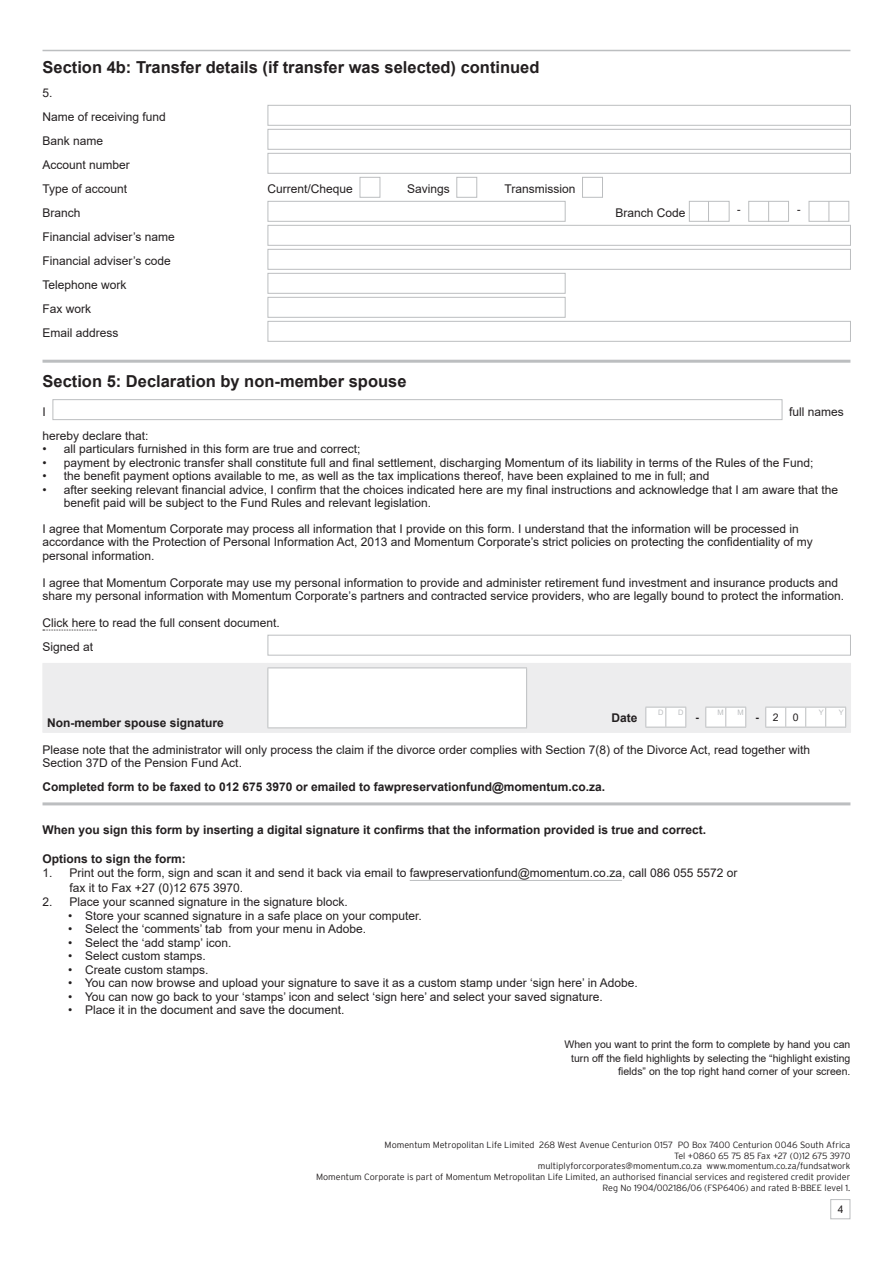
<style>
.page{position:relative;width:893px;height:1263px;background:#fff}
.page>*{position:absolute;margin:0;border:0;box-sizing:border-box;transform-origin:0 0}
.t1{font:700 16.5px "Arial";color:#231f20}
.T_bullets_1{font:12px/13.5px "Arial";color:#231f20}
.t2{font:700 12px "Arial";color:#231f20}
.body_copy{font:12px "Arial";color:#231f20}
.return_after_panel{font:12px "Arial";color:#231f20}
.T_numbers{font:10.5px/13.5px "Arial";color:#231f20;text-align:right}
.t3{font:700 10.5px "Arial";color:#231f20}
.Footer_2{font:300 9px "Interstate";color:#231f20}
.t4{font:7.5px "Arial";color:#bcbec0}
</style>
<div class="page">
<svg style="left:43px;top:630px;width:53px;height:1px"></svg>
<hr style="left:410px;top:880px;width:212px;height:1px;background:#bcbec0">
<hr style="left:43px;top:50px;width:807px;height:1px;background:#bcbec0">
<div style="left:268px;top:105px;width:583px;height:21px;border:1px solid #bcbec0"></div>
<div style="left:268px;top:129px;width:583px;height:21px;border:1px solid #bcbec0"></div>
<div style="left:268px;top:153px;width:583px;height:21px;border:1px solid #bcbec0"></div>
<div style="left:360px;top:177px;width:20px;height:21px;border:1px solid #bcbec0"></div>
<div style="left:456px;top:177px;width:21px;height:21px;border:1px solid #bcbec0"></div>
<div style="left:582px;top:177px;width:21px;height:21px;border:1px solid #bcbec0"></div>
<div style="left:268px;top:201px;width:298px;height:21px;border:1px solid #bcbec0"></div>
<svg style="left:768px;top:203px;width:1px;height:17px"></svg>
<div style="left:748px;top:201px;width:41px;height:21px;border:1px solid #bcbec0"></div>
<svg style="left:828px;top:203px;width:1px;height:17px"></svg>
<div style="left:809px;top:201px;width:40px;height:21px;border:1px solid #bcbec0"></div>
<svg style="left:708px;top:203px;width:1px;height:17px"></svg>
<div style="left:689px;top:201px;width:40px;height:21px;border:1px solid #bcbec0"></div>
<div style="left:268px;top:225px;width:583px;height:21px;border:1px solid #bcbec0"></div>
<div style="left:268px;top:249px;width:583px;height:21px;border:1px solid #bcbec0"></div>
<div style="left:268px;top:273px;width:298px;height:21px;border:1px solid #bcbec0"></div>
<div style="left:268px;top:297px;width:298px;height:21px;border:1px solid #bcbec0"></div>
<div style="left:268px;top:321px;width:583px;height:21px;border:1px solid #bcbec0"></div>
<hr style="left:43px;top:360px;width:807px;height:3px;background:#bcbec0">
<div style="left:53px;top:399px;width:729px;height:21px;border:1px solid #bcbec0"></div>
<div style="left:268px;top:635px;width:583px;height:20px;border:1px solid #bcbec0"></div>
<div style="left:44px;top:664px;width:806px;height:68px;background:#ededee"></div>
<div style="left:268px;top:668px;width:259px;height:60px;background:#fff"></div>
<hr style="left:43px;top:663px;width:225px;height:1px;background:#ededee">
<hr style="left:43px;top:668px;width:1px;height:60px;background:#ededee">
<hr style="left:43px;top:732px;width:225px;height:1px;background:#ededee">
<hr style="left:268px;top:663px;width:259px;height:1px;background:#ededee">
<hr style="left:527px;top:663px;width:324px;height:1px;background:#ededee">
<hr style="left:527px;top:667px;width:324px;height:1px;background:#ededee">
<hr style="left:850px;top:668px;width:1px;height:59px;background:#ededee">
<hr style="left:527px;top:727px;width:324px;height:1px;background:#ededee">
<hr style="left:268px;top:732px;width:259px;height:1px;background:#ededee">
<hr style="left:527px;top:732px;width:324px;height:1px;background:#ededee">
<hr style="left:267px;top:667px;width:260px;height:1px;background:#bcbec0">
<hr style="left:267px;top:668px;width:1px;height:59px;background:#bcbec0">
<hr style="left:526px;top:668px;width:1px;height:59px;background:#bcbec0">
<hr style="left:267px;top:727px;width:260px;height:1px;background:#bcbec0">
<svg style="left:645px;top:707px;width:206px;height:25px"></svg>
<hr style="left:43px;top:802px;width:807px;height:3px;background:#bcbec0">
<div style="left:830px;top:1199px;width:20px;height:20px;background:#fff;border:1px solid #bcbec0"></div>
<p class="t1" style="left:43px;top:56px;width:498px">Section 4b: Transfer details (if transfer was selected) continued</p>
<p class="T_bullets_1" style="left:43px;top:86px;width:12px">5.</p>
<p class="body_copy" style="left:43px;top:109px;width:125px">Name of receiving fund</p>
<p class="body_copy" style="left:43px;top:133px;width:62px">Bank name</p>
<p class="body_copy" style="left:43px;top:157px;width:89px">Account number</p>
<p class="body_copy" style="left:43px;top:181px;width:86px">Type of account</p>
<p class="body_copy" style="left:268px;top:181px;width:87px">Current/Cheque</p>
<p class="body_copy" style="left:407px;top:181px;width:44px">Savings</p>
<p class="body_copy" style="left:505px;top:181px;width:72px">Transmission</p>
<p class="body_copy" style="left:43px;top:205px;width:40px">Branch</p>
<p class="body_copy" style="left:616px;top:205px;width:72px">Branch Code</p>
<p class="T_numbers" style="left:737px;top:203px;width:5px">-</p>
<p class="T_numbers" style="left:797px;top:203px;width:5px">-</p>
<p class="body_copy" style="left:43px;top:229px;width:134px">Financial adviser’s name</p>
<p class="body_copy" style="left:43px;top:253px;width:130px">Financial adviser’s code</p>
<p class="body_copy" style="left:43px;top:277px;width:86px">Telephone work</p>
<p class="body_copy" style="left:43px;top:301px;width:50px">Fax work</p>
<p class="return_after_panel" style="left:43px;top:325px;width:78px">Email address</p>
<p class="t1" style="left:43px;top:369px;width:366px">Section 5: Declaration by non-member spouse</p>
<p class="body_copy" style="left:43px;top:403px;width:5px">I</p>
<p class="body_copy" style="left:789px;top:403px;width:56px">full names</p>
<p class="body_copy" style="left:43px;top:427px;width:108px">hereby declare that:</p>
<p class="T_bullets_1" style="left:43px;top:442px;width:320px">• all particulars furnished in this form are true and correct;</p>
<p class="T_bullets_1" style="left:43px;top:455px;width:772px">• payment by electronic transfer shall constitute full and final settlement, discharging Momentum of its liability in terms of the Rules of the Fund;</p>
<p class="T_bullets_1" style="left:43px;top:469px;width:668px">• the benefit payment options available to me, as well as the tax implications thereof, have been explained to me in full; and</p>
<p class="T_bullets_1" style="left:64px;top:482px;width:776px;text-indent:-21px">• after seeking relevant financial advice, I confirm that the choices indicated here are my final instructions and acknowledge that I am aware that the benefit paid will be subject to the Fund Rules and relevant legislation.</p>
<p class="T_bullets_1" style="left:43px;top:521px;width:772px">I agree that Momentum Corporate may process all information that I provide on this form. I understand that the information will be processed in accordance with the Protection of Personal Information Act, 2013 and Momentum Corporate’s strict policies on protecting the confidentiality of my personal information.</p>
<p class="T_bullets_1" style="left:43px;top:575px;width:803px">I agree that Momentum Corporate may use my personal information to provide and administer retirement fund investment and insurance products and share my personal information with Momentum Corporate’s partners and contracted service providers, who are legally bound to protect the information.</p>
<p class="T_bullets_1" style="left:43px;top:616px;width:239px">Click here to read the full consent document.</p>
<p class="body_copy" style="left:43px;top:638px;width:52px">Signed at</p>
<p class="t2" style="left:47px;top:714px;width:178px">Non-member spouse signature</p>
<p class="t2" style="left:611px;top:709px;width:28px">Date</p>
<p class="t4" style="left:658px;top:707px;width:7px">D</p>
<p class="t4" style="left:678px;top:707px;width:7px">D</p>
<p class="t3" style="left:695px;top:710px;width:5px">-</p>
<p class="t4" style="left:717px;top:707px;width:8px">M</p>
<p class="t4" style="left:737px;top:707px;width:8px">M</p>
<p class="t3" style="left:755px;top:710px;width:5px">-</p>
<p class="T_numbers" style="left:773px;top:710px;width:7px">2</p>
<p class="T_numbers" style="left:793px;top:710px;width:7px">0</p>
<p class="t4" style="left:819px;top:707px;width:7px">Y</p>
<p class="t4" style="left:839px;top:707px;width:7px">Y</p>
<p class="T_bullets_1" style="left:43px;top:742px;width:769px">Please note that the administrator will only process the claim if the divorce order complies with Section 7(8) of the Divorce Act, read together with<br>Section 37D of the Pension Fund Act.</p>
<p class="t2" style="left:43px;top:778px;width:564px">Completed form to be faxed to 012 675 3970 or emailed to fawpreservationfund@momentum.co.za.</p>
<p class="t2" style="left:43px;top:821px;width:665px">When you sign this form by inserting a digital signature it confirms that the information provided is true and correct.</p>
<p class="t2" style="left:43px;top:850px;width:145px">Options to sign the form:</p>
<p class="T_bullets_1" style="left:70px;top:866px;width:669px;line-height:14.4px;text-indent:-27px">1. Print out the form, sign and scan it and send it back via email to fawpreservationfund@momentum.co.za, call 086 055 5572 or fax it to Fax +27 (0)12 675 3970.</p>
<p class="T_bullets_1" style="left:43px;top:895px;width:307px">2. Place your scanned signature in the signature block.</p>
<p class="T_bullets_1" style="left:68px;top:909px;width:355px">• Store your scanned signature in a safe place on your computer.</p>
<p class="T_bullets_1" style="left:68px;top:922px;width:300px">• Select the ‘comments’ tab from your menu in Adobe.</p>
<p class="T_bullets_1" style="left:68px;top:936px;width:165px">• Select the ‘add stamp’ icon.</p>
<p class="T_bullets_1" style="left:68px;top:949px;width:139px">• Select custom stamps.</p>
<p class="T_bullets_1" style="left:68px;top:963px;width:142px">• Create custom stamps.</p>
<p class="T_bullets_1" style="left:68px;top:976px;width:571px">• You can now browse and upload your signature to save it as a custom stamp under ‘sign here’ in Adobe.</p>
<p class="T_bullets_1" style="left:68px;top:990px;width:536px">• You can now go back to your ‘stamps’ icon and select ‘sign here’ and select your saved signature.</p>
<p class="T_bullets_1" style="left:68px;top:1003px;width:278px">• Place it in the document and save the document.</p>
<p class="T_numbers" style="left:564px;top:1038px;width:287px">When you want to print the form to complete by hand you can turn off the field highlights by selecting the “highlight existing fields” on the top right hand corner of your screen.</p>
<p class="Footer_2" style="left:385px;top:1139px;width:467px">Momentum Metropolitan Life Limited 268 West Avenue Centurion 0157 PO Box 7400 Centurion 0046 South Africa</p>
<p class="Footer_2" style="left:674px;top:1150px;width:178px">Tel +0860 65 75 85 Fax +27 (0)12 675 3970</p>
<p class="Footer_2" style="left:538px;top:1161px;width:314px">multiplyforcorporates@momentum.co.za www.momentum.co.za/fundsatwork</p>
<p class="Footer_2" style="left:316px;top:1172px;width:536px">Momentum Corporate is part of Momentum Metropolitan Life Limited, an authorised financial services and registered credit provider</p>
<p class="Footer_2" style="left:602px;top:1183px;width:249px">Reg No 1904/002186/06 (FSP6406) and rated B-BBEE level 1.</p>
<p class="T_numbers" style="left:838px;top:1203px;width:7px">4</p>
</div>
